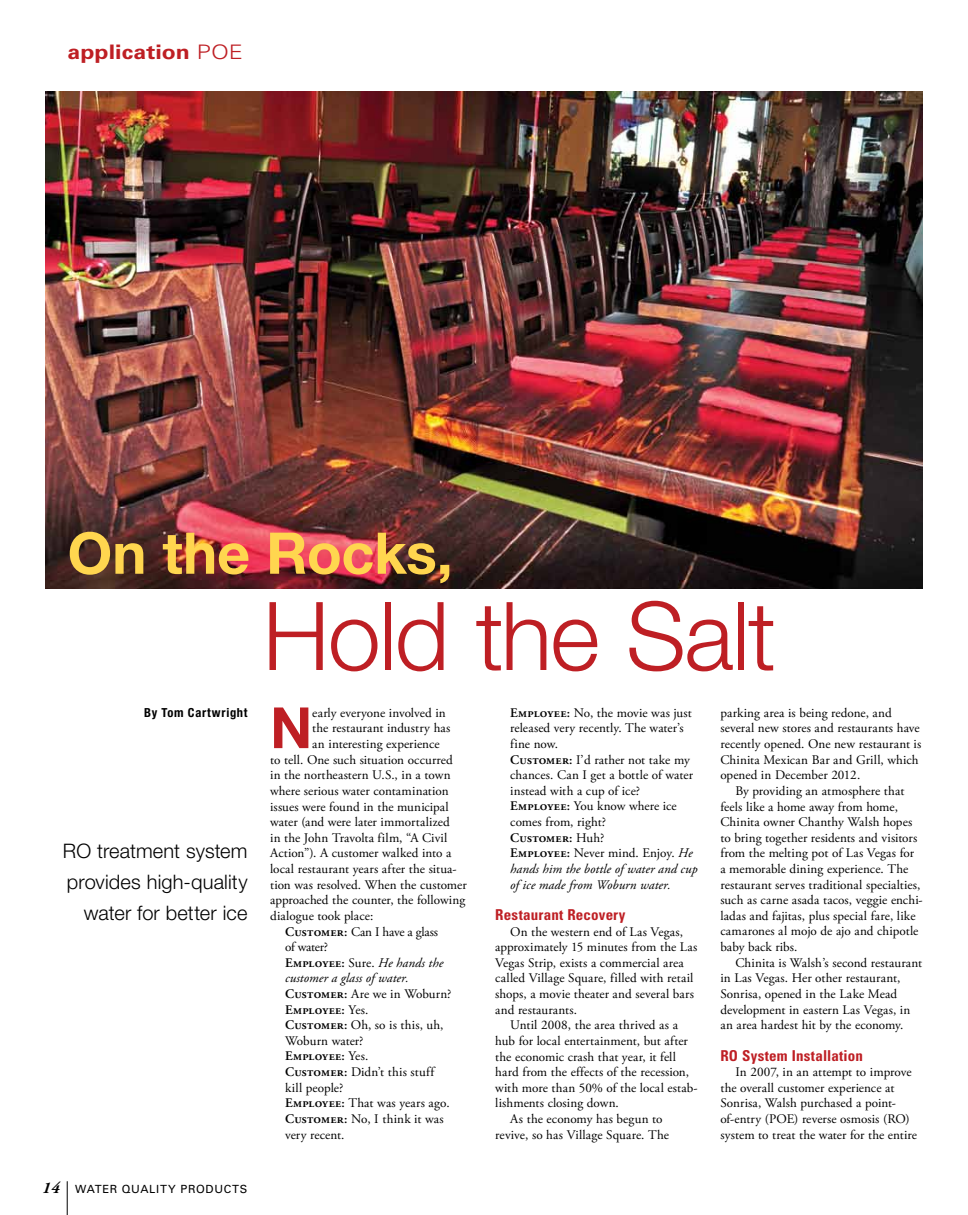
<style>
.page{position:relative;width:968px;height:1215px;background:#fff}
.page>*{position:absolute;margin:0;border:0;box-sizing:border-box;transform-origin:0 0}
.t1{font:300 95px "Helvetica Neue LT Std";letter-spacing:-.02em;color:#be1f24}
.t2{font:700 57.5px "Helvetica Neue LT Std";letter-spacing:-.005em;color:#ffd64f}
.t3{font:700 56.88px "Helvetica Neue LT Std";color:#be1f24}
.t4{font:300 20px/31.2px "Helvetica Neue LT Std";letter-spacing:.005em;color:#000;text-align:right}
.t5{font:700 20px "Univers LT Std";letter-spacing:.005em;color:#be1f24;scale:1.15 1}
.t6{font:700 condensed 15px "Univers LT Std";letter-spacing:.015em;color:#be1f24}
.t7{font:13.12px/15.6px "Adobe Garamond Pro";letter-spacing:.005em;color:#000}
.t8{font:italic 13.12px "Adobe Garamond Pro";letter-spacing:.005em;color:#000}
.t9{font:600 13.12px "Adobe Garamond Pro";letter-spacing:.02em;color:#000}
.t10{font:13.12px "Adobe Garamond Pro";letter-spacing:-.015em;color:#000}
.t11{font:700 condensed 12.5px "Helvetica Neue LT Std";letter-spacing:.055em;color:#000}
.t12{font:11.25px "Univers LT Std";letter-spacing:.065em;color:#000}
.s1{font-weight:300}
.s2{font-family:"Adobe Garamond Pro";font-weight:700;font-style:italic;font-size:16.25px}
.s3{font-weight:600}
.s4{font-weight:600;font-style:normal}
.s5{font-style:normal}
.s6{font-weight:400}
.s7{font-style:italic}
</style>
<div class="page">
<hr style="left:67px;top:1182px;width:1px;height:33px;background:#000">
<img style="left:45px;top:92px;width:877px;height:497px">
<h3 class="t5" style="left:68px;top:41px;width:154px">application <span class="s1">POE</span></h3>
<h2 class="t2" style="left:68px;top:518px;width:387px">On the Rocks,</h2>
<h1 class="t1" style="left:263px;top:578px;width:515px">Hold the Salt</h1>
<p class="t11" style="left:144px;top:705px;width:105px">By Tom Cartwright</p>
<h3 class="t4" style="left:63px;top:834px;width:186px">RO treatment system provides high-quality water for better ice</h3>
<p class="t12" style="left:42px;top:1182px;width:206px"><span class="s2">14</span> WATER QUALITY PRODUCTS</p>
<h3 class="t3" style="left:270px;top:693px;width:44px">N</h3>
<p class="t7" style="left:312px;top:705px;width:135px">early everyone involved in</p>
<p class="t7" style="left:312px;top:721px;width:140px">the restaurant industry has</p>
<p class="t7" style="left:312px;top:737px;width:129px">an interesting experience</p>
<p class="t7" style="left:270px;top:752px;width:184px">to tell. One such situation occurred</p>
<p class="t7" style="left:270px;top:768px;width:182px">in the northeastern U.S., in a town</p>
<p class="t7" style="left:270px;top:783px;width:180px">where serious water contamination</p>
<p class="t7" style="left:270px;top:799px;width:180px">issues were found in the municipal</p>
<p class="t7" style="left:270px;top:815px;width:181px">water (and were later immortalized</p>
<p class="t7" style="left:270px;top:830px;width:179px">in the John Travolta film, “A Civil</p>
<p class="t7" style="left:270px;top:846px;width:183px">Action”). A customer walked into a</p>
<p class="t7" style="left:270px;top:862px;width:188px">local restaurant years after the situa-</p>
<p class="t7" style="left:270px;top:877px;width:198px">tion was resolved. When the customer</p>
<p class="t7" style="left:270px;top:893px;width:197px">approached the counter, the following</p>
<p class="t7" style="left:270px;top:908px;width:105px">dialogue took place:</p>
<p class="t10" style="left:285px;top:924px;width:154px"><span class="s3">Customer:</span> Can I have a glass</p>
<p class="t7" style="left:285px;top:940px;width:44px">of water?</p>
<p class="t8" style="left:285px;top:955px;width:160px"><span class="s4">Employee:</span> <span class="s5">Sure.</span> He hands the</p>
<p class="t8" style="left:285px;top:970px;width:125px">customer a glass of water.</p>
<p class="t7" style="left:285px;top:987px;width:168px"><span class="s3">Customer:</span> Are we in Woburn?</p>
<p class="t9" style="left:285px;top:1002px;width:85px">Employee: <span class="s6">Yes.</span></p>
<p class="t7" style="left:285px;top:1018px;width:160px"><span class="s3">Customer:</span> Oh, so is this, uh,</p>
<p class="t7" style="left:285px;top:1033px;width:80px">Woburn water?</p>
<p class="t9" style="left:285px;top:1049px;width:85px">Employee: <span class="s6">Yes.</span></p>
<p class="t7" style="left:285px;top:1065px;width:150px"><span class="s3">Customer:</span> Didn’t this stuff</p>
<p class="t7" style="left:285px;top:1080px;width:60px">kill people?</p>
<p class="t7" style="left:285px;top:1096px;width:166px"><span class="s3">Employee:</span> That was years ago.</p>
<p class="t7" style="left:285px;top:1111px;width:160px"><span class="s3">Customer:</span> No, I think it was</p>
<p class="t7" style="left:285px;top:1127px;width:61px">very recent.</p>
<p class="t7" style="left:510px;top:705px;width:189px"><span class="s3">Employee:</span> No, the movie was just released very recently. The water’s fine now.<br><span class="s3">Customer:</span> I’d rather not take my chances. Can I get a bottle of water instead with a cup of ice?<br><span class="s3">Employee:</span> You know where ice comes from, right?<br><span class="s3">Customer:</span> Huh?<br><span class="s3">Employee:</span> Never mind. Enjoy. <span class="s7">He hands him the bottle of water and cup of ice made from Woburn water.</span></p>
<p class="t6" style="left:495px;top:905px;width:132px">Restaurant Recovery</p>
<p class="t7" style="left:495px;top:924px;width:203px;text-indent:15px">On the western end of Las Vegas, approximately 15 minutes from the Las Vegas Strip, exists a commercial area called Village Square, filled with retail shops, a movie theater and several bars and restaurants.</p>
<p class="t7" style="left:510px;top:1018px;width:169px">Until 2008, the area thrived as a</p>
<p class="t7" style="left:495px;top:1033px;width:194px">hub for local entertainment, but after</p>
<p class="t7" style="left:495px;top:1049px;width:182px">the economic crash that year, it fell</p>
<p class="t7" style="left:495px;top:1065px;width:195px">hard from the effects of the recession,</p>
<p class="t7" style="left:495px;top:1080px;width:204px">with more than 50% of the local estab-</p>
<p class="t7" style="left:495px;top:1096px;width:125px">lishments closing down.</p>
<p class="t7" style="left:510px;top:1112px;width:154px">As the economy has begun to</p>
<p class="t7" style="left:495px;top:1127px;width:175px">revive, so has Village Square. The</p>
<p class="t7" style="left:720px;top:705px;width:202px">parking area is being redone, and several new stores and restaurants have recently opened. One new restaurant is Chinita Mexican Bar and Grill, which opened in December 2012.</p>
<p class="t7" style="left:720px;top:783px;width:204px;text-indent:15px">By providing an atmosphere that feels like a home away from home, Chinita owner Chanthy Walsh hopes to bring together residents and visitors from the melting pot of Las Vegas for a memorable dining experience. The restaurant serves traditional specialties, such as carne asada tacos, veggie enchi&shy;ladas and fajitas, plus special fare, like camarones al mojo de ajo and chipotle baby back ribs.</p>
<p class="t7" style="left:720px;top:955px;width:203px;text-indent:15px">Chinita is Walsh’s second restaurant in Las Vegas. Her other restaurant, Sonrisa, opened in the Lake Mead development in eastern Las Vegas, in an area hardest hit by the economy.</p>
<p class="t6" style="left:720px;top:1046px;width:144px">RO System Installation</p>
<p class="t7" style="left:720px;top:1065px;width:198px;text-indent:15px">In 2007, in an attempt to improve the overall customer experience at Sonrisa, Walsh purchased a point&shy;of-entry (POE) reverse osmosis (RO) system to treat the water for the entire</p>
</div>
